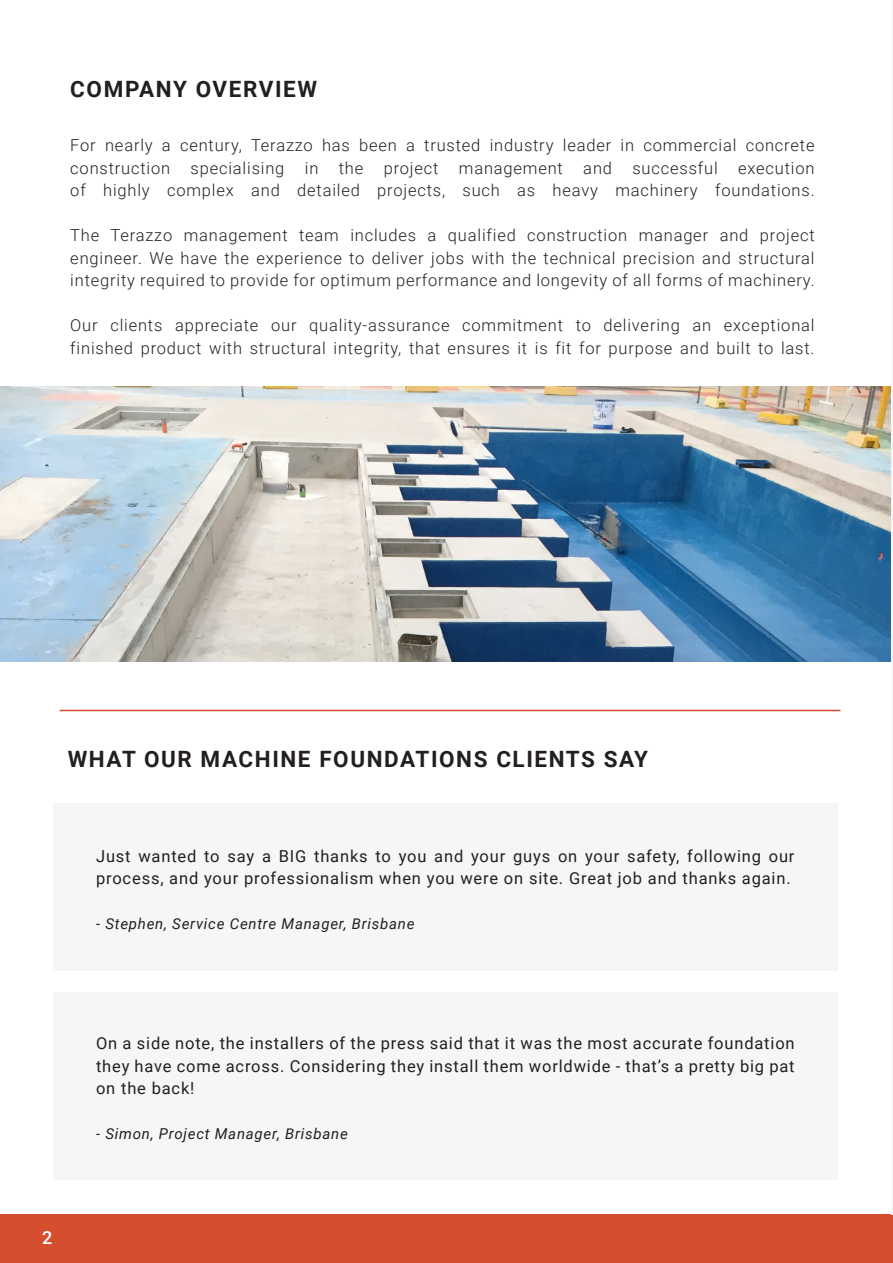
<style>
.page{position:relative;width:893px;height:1263px;background:#fff}
.page>*{position:absolute;margin:0;border:0;box-sizing:border-box;transform-origin:0 0}
.t1{font:700 22.5px "Roboto";letter-spacing:.07em;color:#231f20}
.t2{font:500 18px "Roboto";color:#fff}
.t3{font:300 16.5px/22.5px "Roboto";letter-spacing:.05em;color:#231f20;text-align:justify}
.t4{font:16.5px/22.5px "Roboto";letter-spacing:.05em;color:#231f20}
.t5{font:italic 15px "Roboto";letter-spacing:.05em;color:#231f20}
</style>
<div class="page">
<div style="left:0;top:1215px;width:893px;height:48px;background:#d64e30"></div>
<img style="left:0;top:386px;width:891px;height:275px">
<hr style="left:60px;top:710px;width:780px;height:1px;background:#d64e30">
<div style="left:53px;top:803px;width:785px;height:167px;background:#f5f7f7"></div>
<div style="left:53px;top:992px;width:785px;height:188px;background:#f5f7f7"></div>
<hr style="left:891px;top:0;width:2px;height:1215px;background:#f5f7f7">
<p class="t1" style="left:70px;top:73px;width:248px">COMPANY OVERVIEW</p>
<p class="t3" style="left:70px;top:134px;width:746px">For nearly a century, Terazzo has been a trusted industry leader in commercial concrete construction specialising in the project management and successful execution of highly complex and detailed projects, such as heavy machinery foundations.</p>
<p class="t3" style="left:70px;top:224px;width:746px">The Terazzo management team includes a qualified construction manager and project engineer. We have the experience to deliver jobs with the technical precision and structural integrity required to provide for optimum performance and longevity of all forms of machinery.</p>
<p class="t3" style="left:70px;top:314px;width:746px">Our clients appreciate our quality-assurance commitment to delivering an exceptional finished product with structural integrity, that ensures it is fit for purpose and built to last.</p>
<p class="t1" style="left:68px;top:743px;width:582px">WHAT OUR MACHINE FOUNDATIONS CLIENTS SAY</p>
<p class="t4" style="left:96px;top:844px;width:700px">Just wanted to say a BIG thanks to you and your guys on your safety, following our process, and your professionalism when you were on site. Great job and thanks again.</p>
<p class="t5" style="left:96px;top:913px;width:320px">- Stephen, Service Centre Manager, Brisbane</p>
<p class="t2" style="left:42px;top:1224px;width:12px">2</p>
<p class="t4" style="left:96px;top:1032px;width:700px;text-align:justify">On a side note, the installers of the press said that it was the most accurate foundation they have come across. Considering they install them worldwide - that’s a pretty big pat on the back!</p>
<p class="t5" style="left:96px;top:1123px;width:253px">- Simon, Project Manager, Brisbane</p>
</div>
